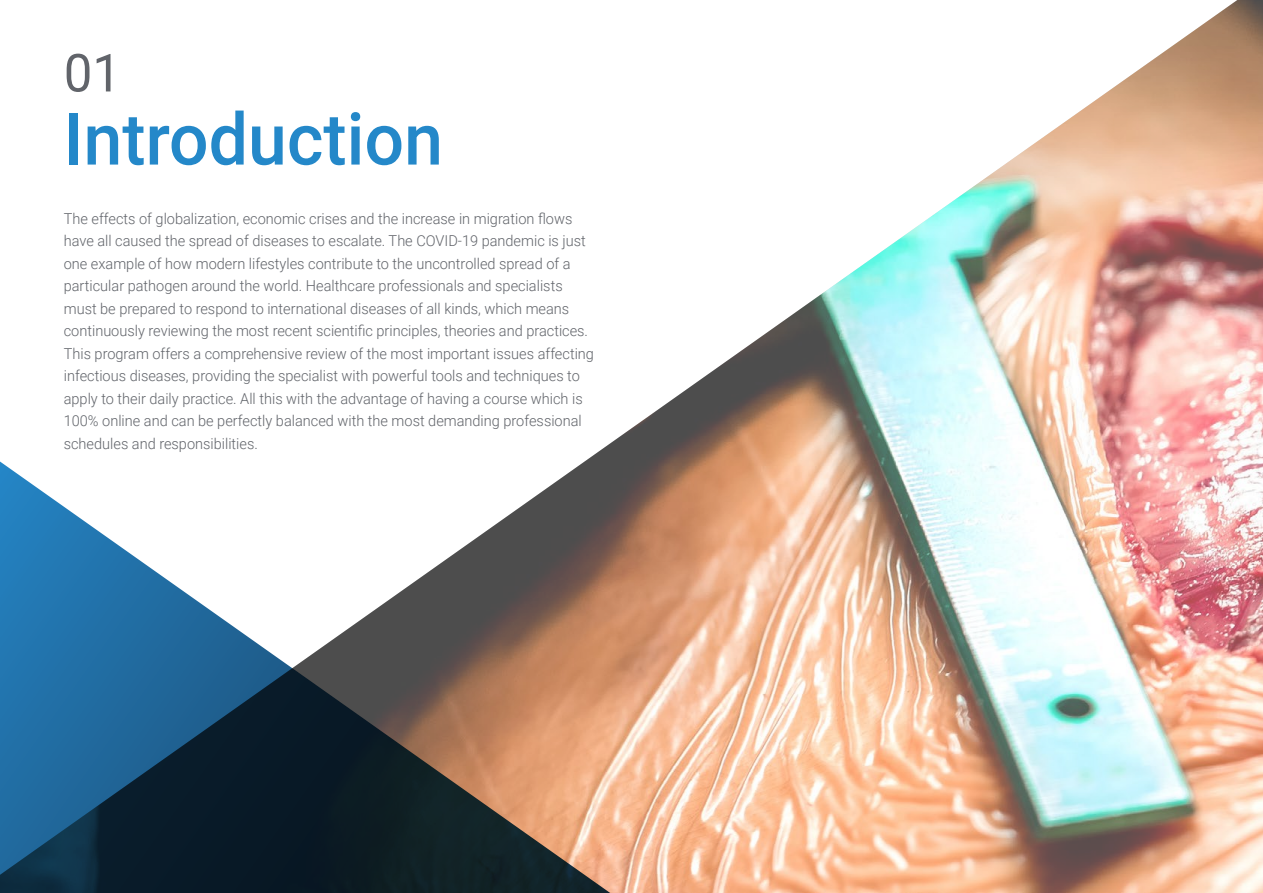
<style>
.page{position:relative;width:1263px;height:893px;background:#fff}
.page>*{position:absolute;margin:0;border:0;box-sizing:border-box;transform-origin:0 0}
.t1{font:500 72px "Roboto";color:#2488c9}
.t2{font:52.5px "Roboto";color:#61646a}
.t3{font:300 15px/22.5px "Roboto";color:#61646a}
</style>
<div class="page">
<img style="left:606px;top:0;width:657px;height:893px">
<svg style="left:0;top:446px;width:640px;height:447px"></svg>
<h2 class="t2" style="left:64px;top:36px;width:59px">01</h2>
<h1 class="t1" style="left:64px;top:89px;width:381px">Introduction</h1>
<p class="t3" style="left:64px;top:207px;width:532px">The effects of globalization, economic crises and the increase in migration flows have all caused the spread of diseases to escalate. The COVID-19 pandemic is just one example of how modern lifestyles contribute to the uncontrolled spread of a particular pathogen around the world. Healthcare professionals and specialists must be prepared to respond to international diseases of all kinds, which means continuously reviewing the most recent scientific principles, theories and practices.<br>This program offers a comprehensive review of the most important issues affecting infectious diseases, providing the specialist with powerful tools and techniques to apply to their daily practice. All this with the advantage of having a course which is 100% online and can be perfectly balanced with the most demanding professional schedules and responsibilities.</p>
</div>
